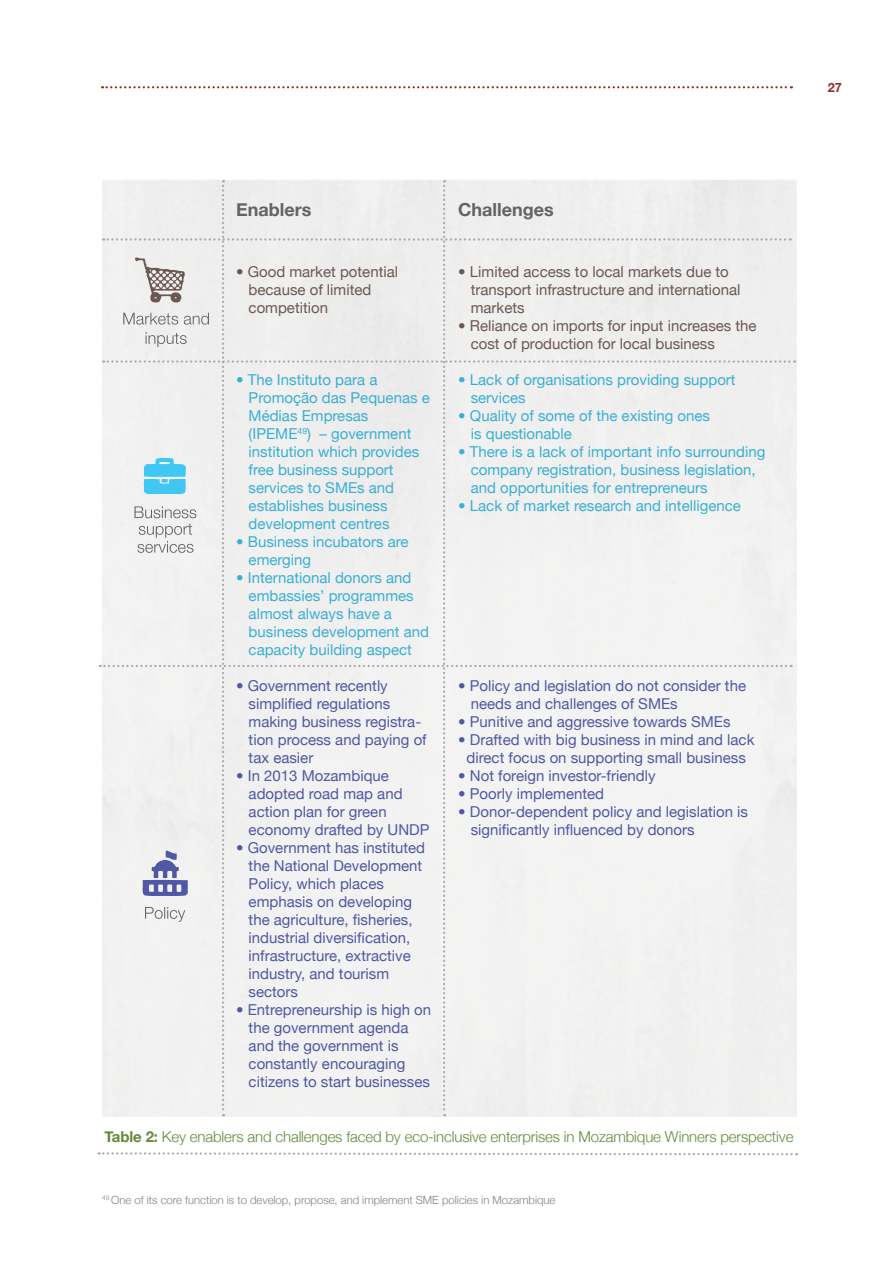
<style>
.page{position:relative;width:893px;height:1263px;background:#fff}
.page>*{position:absolute;margin:0;border:0;box-sizing:border-box;transform-origin:0 0}
.t1{font:700 18px "Helvetica Neue";color:#636366}
.t2{font:15px/18px "Helvetica Neue";color:#5057a5}
.t3{font:15px/18px "Helvetica Neue";color:#39afd6}
.t4{font:15px/18px "Helvetica Neue";color:#6b5853}
.t5{font:300 15px "Helvetica Neue";letter-spacing:-.01em;color:#63893b}
.t6{font:700 12.75px "Helvetica Neue";color:#972b26}
.t7{font:300 11.25px "Helvetica Neue";color:#808285}
.s1{font-weight:700}
</style>
<div class="page">
<svg style="left:102px;top:86px;width:690px;height:2px"></svg>
<div style="left:100px;top:180px;width:695px;height:936px;background:#f1f1f0"></div>
<svg style="left:99px;top:1152px;width:698px;height:4px"></svg>
<p class="t6" style="left:828px;top:80px;width:16px">27</p>
<p class="t1" style="left:236px;top:199px;width:77px">Enablers</p>
<p class="t1" style="left:458px;top:199px;width:97px">Challenges</p>
<p class="t4" style="left:249px;top:262px;width:151px;text-indent:-13px">• Good market potential because of limited competition</p>
<p class="t3" style="left:249px;top:370px;width:183px;text-indent:-13px">• The Instituto para a<br>Promoção das Pequenas e<br>Médias Empresas (IPEME<sup>49</sup>) – government institution which provides free business support services to SMEs and establishes business development centres</p>
<p class="t3" style="left:249px;top:532px;width:162px;text-indent:-13px">• Business incubators are emerging</p>
<p class="t3" style="left:249px;top:568px;width:182px;text-indent:-13px">• International donors and embassies’ programmes almost always have a business development and capacity building aspect</p>
<p class="t2" style="left:249px;top:676px;width:180px;text-indent:-13px">• Government recently simplified regulations making business registra&shy;tion process and paying of tax easier</p>
<p class="t2" style="left:249px;top:766px;width:182px;text-indent:-13px">• In 2013 Mozambique adopted road map and action plan for green economy drafted by UNDP</p>
<p class="t2" style="left:249px;top:838px;width:178px;text-indent:-13px">• Government has instituted the National Development<br>Policy, which places emphasis on developing the agriculture, fisheries, industrial diversification, infrastructure, extractive industry, and tourism sectors</p>
<p class="t2" style="left:249px;top:1000px;width:184px;text-indent:-13px">• Entrepreneurship is high on the government agenda and the government is constantly encouraging citizens to start businesses</p>
<p class="t4" style="left:471px;top:262px;width:271px;text-indent:-13px">• Limited access to local markets due to transport infrastructure and international markets</p>
<p class="t4" style="left:471px;top:316px;width:287px;text-indent:-13px">• Reliance on imports for input increases the cost of production for local business</p>
<p class="t3" style="left:471px;top:370px;width:266px;text-indent:-13px">• Lack of organisations providing support services</p>
<p class="t3" style="left:471px;top:406px;width:241px;text-indent:-13px">• Quality of some of the existing ones is questionable</p>
<p class="t3" style="left:471px;top:442px;width:296px;text-indent:-13px">• There is a lack of important info surrounding company registration, business legislation, and opportunities for entrepreneurs</p>
<p class="t3" style="left:458px;top:496px;width:284px">• Lack of market research and intelligence</p>
<p class="t2" style="left:471px;top:676px;width:277px;text-indent:-13px">• Policy and legislation do not consider the needs and challenges of SMEs</p>
<p class="t2" style="left:458px;top:712px;width:274px">• Punitive and aggressive towards SMEs</p>
<p class="t2" style="left:458px;top:730px;width:298px;text-align:center">• Drafted with big business in mind and lack direct focus on supporting small business</p>
<p class="t2" style="left:458px;top:766px;width:199px">• Not foreign investor-friendly</p>
<p class="t2" style="left:458px;top:784px;width:147px">• Poorly implemented</p>
<p class="t2" style="left:471px;top:802px;width:279px;text-indent:-13px">• Donor-dependent policy and legislation is significantly influenced by donors</p>
<p class="t5" style="left:105px;top:1127px;width:690px"><span class="s1">Table 2:</span> Key enablers and challenges faced by eco-inclusive enterprises in Mozambique Winners perspective</p>
<p class="t7" style="left:102px;top:1193px;width:455px"><sup>49</sup> One of its core function is to develop, propose, and implement SME policies in Mozambique</p>
</div>
